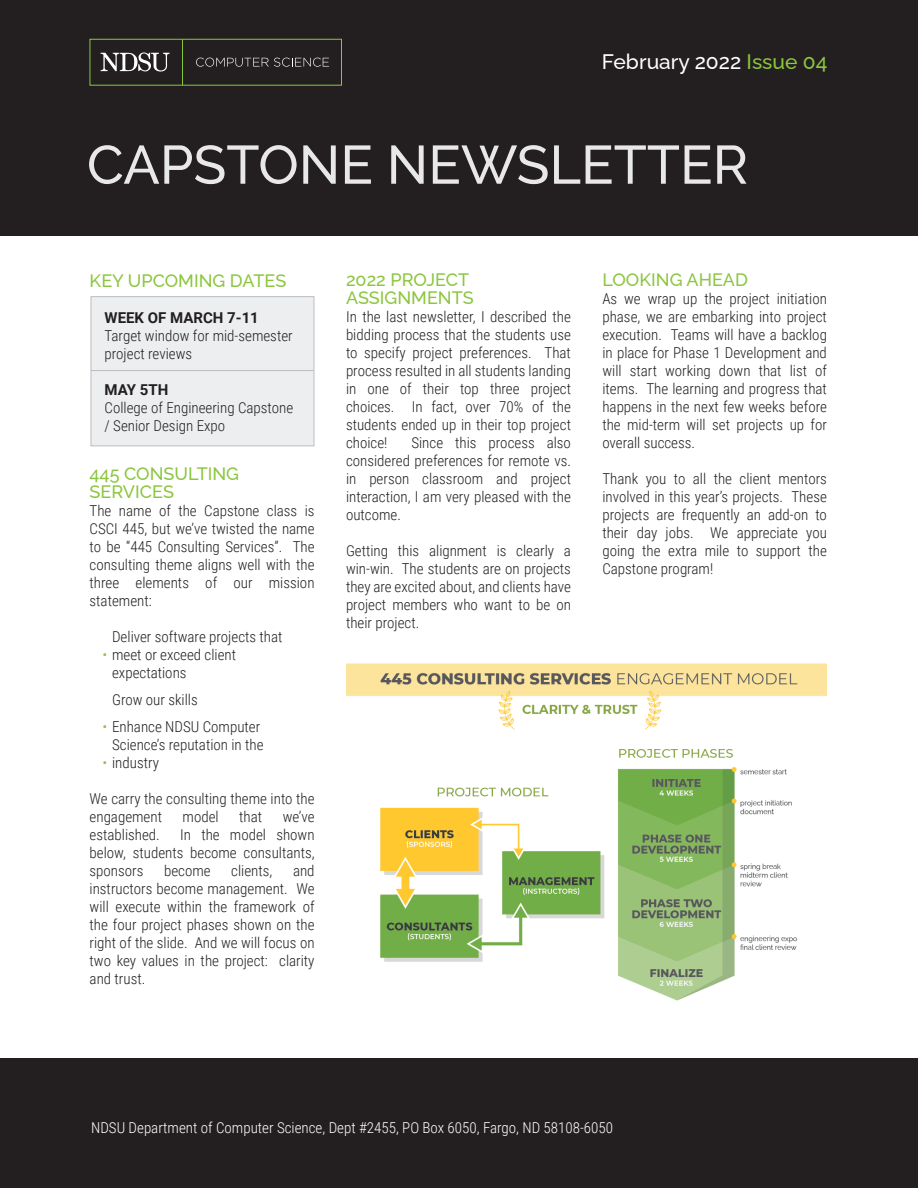
<style>
.page{position:relative;width:918px;height:1188px;background:#fff}
.page>*{position:absolute;margin:0;border:0;box-sizing:border-box;transform-origin:0 0}
.t1{font:100 54px "Raleway";color:#fff}
.t2{font:100 21px "Raleway";color:#fff}
.t3{font:100 18px/18px "Raleway";color:#8bc63e}
.t4{font:300 15px/18px "Roboto Condensed";color:#231f20;text-align:justify}
.t5{font:300 15px "Roboto Condensed";color:#fff}
.t6{font:700 15px "Roboto";color:#231f20}
.s1{color:#8bc63e}
</style>
<div class="page">
<div style="left:0;top:0;width:918px;height:236px;background:#231f20"></div>
<div style="left:0;top:1058px;width:918px;height:130px;background:#231f20"></div>
<svg style="left:101px;top:52px;width:69px;height:20px"></svg>
<hr style="left:182px;top:39px;width:1px;height:46px;background:#8bc63e">
<svg style="left:196px;top:58px;width:133px;height:9px"></svg>
<div style="left:90px;top:39px;width:252px;height:47px;border:1px solid #8bc63e"></div>
<div style="left:91px;top:296px;width:223px;height:150px;background:#eceeef;border:1px solid #bcbdc0"></div>
<img style="left:346px;top:663px;width:481px;height:338px">
<hr style="left:91px;top:370px;width:223px;height:1px;background:#bcbdc0">
<h2 class="t2" style="left:602px;top:45px;width:227px">February 2022 <span class="s1">Issue 04</span></h2>
<h1 class="t1" style="left:133px;top:90px;width:663px">CAPSTONE NEWSLETTER</h1>
<h1 class="t1" style="left:87px;top:122px;width:663px">CAPSTONE NEWSLETTER</h1>
<p class="t3" style="left:90px;top:269px;width:198px">KEY UPCOMING DATES</p>
<p class="t6" style="left:105px;top:307px;width:156px">WEEK OF MARCH 7-11</p>
<p class="t4" style="left:105px;top:326px;width:190px">Target window for mid-semester project reviews</p>
<p class="t6" style="left:105px;top:379px;width:65px">MAY 5TH</p>
<p class="t4" style="left:105px;top:398px;width:190px">College of Engineering Capstone / Senior Design Expo</p>
<p class="t3" style="left:90px;top:463px;width:151px">445 CONSULTING<br>SERVICES</p>
<p class="t4" style="left:90px;top:501px;width:227px">The name of the Capstone class is CSCI 445, but we’ve twisted the name to be “445 Consulting Services”. The consulting theme aligns well with the three elements of our mission statement:</p>
<p class="t4" style="left:112px;top:627px;width:172px">Deliver software projects that</p>
<p class="t4" style="left:112px;top:645px;width:126px;text-indent:-10px"><span class="s1">•</span> meet or exceed client expectations</p>
<p class="t4" style="left:112px;top:690px;width:87px">Grow our skills</p>
<p class="t4" style="left:103px;top:717px;width:163px;text-align:right"><span class="s1">•</span> Enhance NDSU Computer<br>Science’s reputation in the</p>
<p class="t4" style="left:103px;top:753px;width:58px"><span class="s1">•</span> industry</p>
<p class="t4" style="left:90px;top:789px;width:227px">We carry the consulting theme into the engagement</p>
<p class="t4" style="left:183px;top:807px;width:38px">model</p>
<p class="t4" style="left:239px;top:807px;width:24px">that</p>
<p class="t4" style="left:283px;top:807px;width:33px">we’ve</p>
<p class="t4" style="left:90px;top:825px;width:72px">established.</p>
<p class="t4" style="left:90px;top:825px;width:226px;text-indent:91px">In the model shown below, students become consultants, sponsors</p>
<p class="t4" style="left:90px;top:861px;width:227px;text-indent:203px">and instructors become management. We will execute within the framework of the four project phases shown on the right of the slide. And we will focus on two key values in the project: clarity and trust.</p>
<p class="t4" style="left:164px;top:861px;width:48px">become</p>
<p class="t4" style="left:231px;top:861px;width:43px">clients,</p>
<p class="t3" style="left:346px;top:269px;width:129px">2022 PROJECT<br>ASSIGNMENTS</p>
<p class="t4" style="left:346px;top:307px;width:227px">In the last newsletter, I described the bidding process that the students use to specify project preferences. That process resulted in all students landing in one of their top three project choices. In fact, over 70% of the students ended up in their top project choice!</p>
<p class="t4" style="left:346px;top:433px;width:227px;text-indent:65px">Since this process also considered preferences for remote vs. in person classroom and project interaction, I am very pleased with the outcome.</p>
<p class="t4" style="left:346px;top:541px;width:227px">Getting this alignment is clearly a win-win. The students are on projects they are excited about, and clients have project members who want to be on their project.</p>
<p class="t3" style="left:602px;top:269px;width:147px">LOOKING AHEAD</p>
<p class="t4" style="left:602px;top:289px;width:226px">As we wrap up the project initiation phase, we are embarking into project execution. Teams will have a backlog in place for Phase 1 Development and will start working down that list of items. The learning and progress that happens in the next few weeks before the mid-term will set projects up for overall success.</p>
<p class="t4" style="left:602px;top:469px;width:226px">Thank you to all the client mentors involved in this year’s projects. These projects are frequently an add-on to their day jobs. We appreciate you going the extra mile to support the Capstone program!</p>
<p class="t5" style="left:91px;top:1117px;width:524px">NDSU Department of Computer Science, Dept #2455, PO Box 6050, Fargo, ND 58108-6050</p>
</div>
